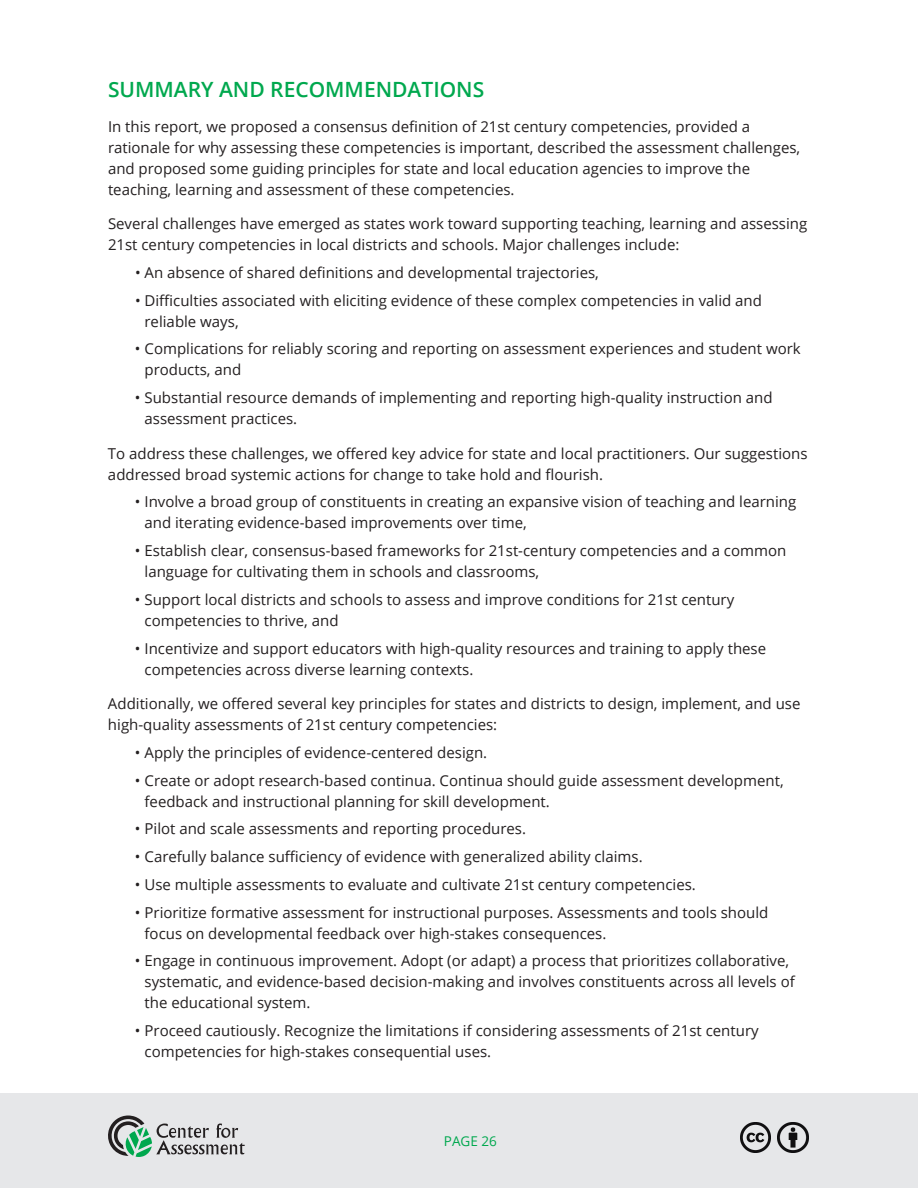
<style>
.page{position:relative;width:918px;height:1188px;background:#fff}
.page>*{position:absolute;margin:0;border:0;box-sizing:border-box;transform-origin:0 0}
.t1{font:600 21px "Open Sans";color:#00a84e}
.t2{font:15px/21px "Open Sans";color:#231f20}
.t3{font:13.5px "Open Sans";color:#00a84e}
</style>
<div class="page">
<div style="left:0;top:1094px;width:918px;height:94px;background:#e6e7e9"></div>
<svg style="left:108px;top:1116px;width:137px;height:41px"></svg>
<img style="left:778px;top:1122px;width:30px;height:31px">
<img style="left:740px;top:1122px;width:31px;height:30px">
<h1 class="t1" style="left:108px;top:75px;width:378px">SUMMARY AND RECOMMENDATIONS</h1>
<p class="t2" style="left:108px;top:115px;width:694px">In this report, we proposed a consensus definition of 21st century competencies, provided a rationale for why assessing these competencies is important, described the assessment challenges, and proposed some guiding principles for state and local education agencies to improve the teaching, learning and assessment of these competencies.</p>
<p class="t2" style="left:108px;top:213px;width:701px">Several challenges have emerged as states work toward supporting teaching, learning and assessing<br>21st century competencies in local districts and schools. Major challenges include:</p>
<p class="t2" style="left:135px;top:261px;width:465px">• An absence of shared definitions and developmental trajectories,</p>
<p class="t2" style="left:145px;top:289px;width:619px;text-indent:-10px">• Difficulties associated with eliciting evidence of these complex competencies in valid and reliable ways,</p>
<p class="t2" style="left:145px;top:338px;width:658px;text-indent:-10px">• Complications for reliably scoring and reporting on assessment experiences and student work products, and</p>
<p class="t2" style="left:145px;top:387px;width:630px;text-indent:-10px">• Substantial resource demands of implementing and reporting high-quality instruction and assessment practices.</p>
<p class="t2" style="left:108px;top:442px;width:701px">To address these challenges, we offered key advice for state and local practitioners. Our suggestions addressed broad systemic actions for change to take hold and flourish.</p>
<p class="t2" style="left:145px;top:491px;width:653px;text-indent:-10px">• Involve a broad group of constituents in creating an expansive vision of teaching and learning and iterating evidence-based improvements over time,</p>
<p class="t2" style="left:145px;top:540px;width:643px;text-indent:-10px">• Establish clear, consensus-based frameworks for 21st-century competencies and a common language for cultivating them in schools and classrooms,</p>
<p class="t2" style="left:145px;top:588px;width:591px;text-indent:-10px">• Support local districts and schools to assess and improve conditions for 21st century competencies to thrive, and</p>
<p class="t2" style="left:145px;top:637px;width:623px;text-indent:-10px">• Incentivize and support educators with high-quality resources and training to apply these competencies across diverse learning contexts.</p>
<p class="t2" style="left:108px;top:693px;width:694px">Additionally, we offered several key principles for states and districts to design, implement, and use high-quality assessments of 21st century competencies:</p>
<p class="t2" style="left:135px;top:741px;width:354px">• Apply the principles of evidence-centered design.</p>
<p class="t2" style="left:145px;top:769px;width:641px;text-indent:-10px">• Create or adopt research-based continua. Continua should guide assessment development, feedback and instructional planning for skill development.</p>
<p class="t2" style="left:135px;top:818px;width:393px">• Pilot and scale assessments and reporting procedures.</p>
<p class="t2" style="left:135px;top:846px;width:509px">• Carefully balance sufficiency of evidence with generalized ability claims.</p>
<p class="t2" style="left:135px;top:873px;width:562px">• Use multiple assessments to evaluate and cultivate 21st century competencies.</p>
<p class="t2" style="left:145px;top:901px;width:625px;text-indent:-10px">• Prioritize formative assessment for instructional purposes. Assessments and tools should focus on developmental feedback over high-stakes consequences.</p>
<p class="t2" style="left:145px;top:950px;width:652px;text-indent:-10px">• Engage in continuous improvement. Adopt (or adapt) a process that prioritizes collaborative, systematic, and evidence-based decision-making and involves constituents across all levels of the educational system.</p>
<p class="t2" style="left:145px;top:1020px;width:616px;text-indent:-10px">• Proceed cautiously. Recognize the limitations if considering assessments of 21st century competencies for high-stakes consequential uses.</p>
<p class="t3" style="left:444px;top:1132px;width:54px">PAGE 26</p>
</div>
